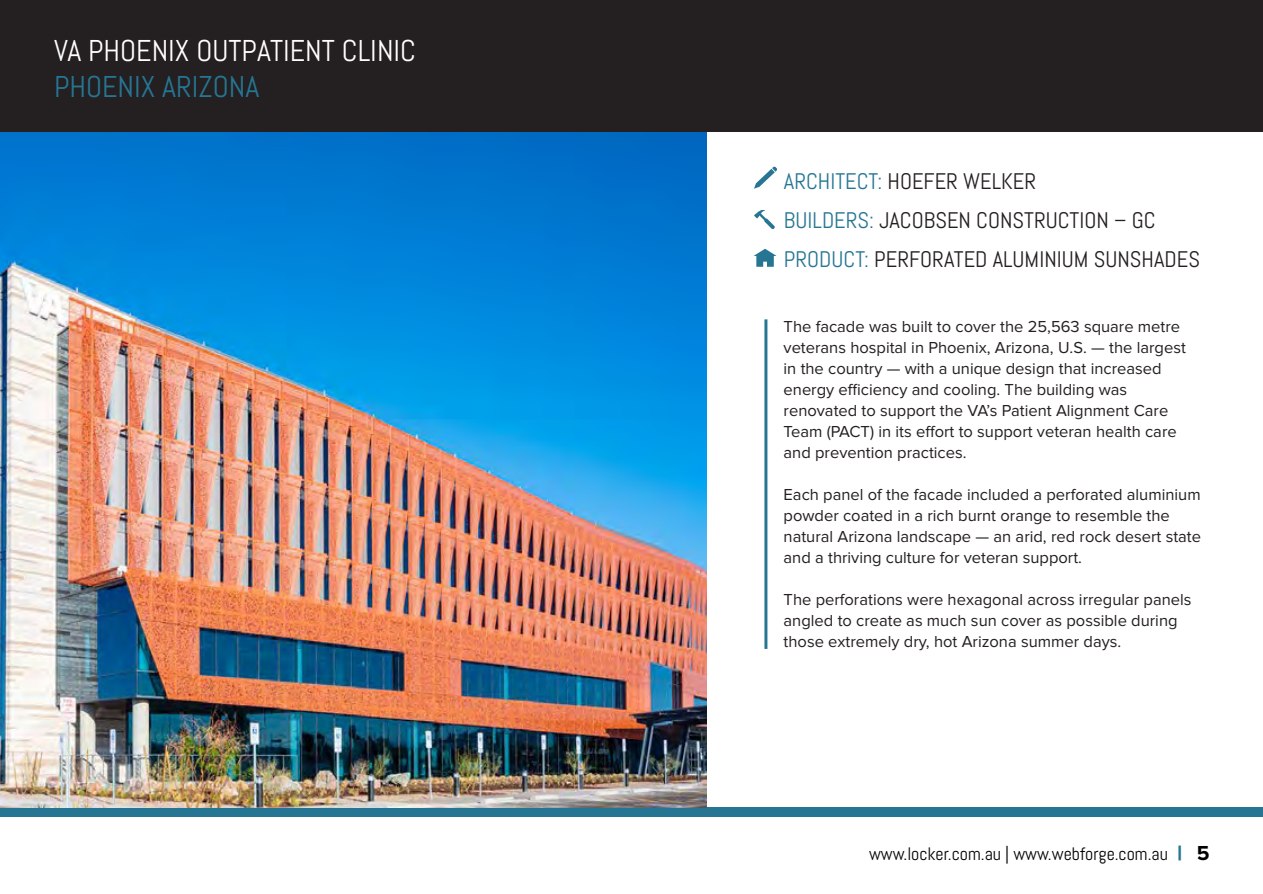
<style>
.page{position:relative;width:1263px;height:894px;background:#fff}
.page>*{position:absolute;margin:0;border:0;box-sizing:border-box;transform-origin:0 0}
.t1{font:30px "Abel";color:#fff}
.t2{font:30px "Abel";color:#267693}
.t3{font:22.5px/39px "Abel";color:#241f21}
.t4{font:18px "Abel";color:#000}
.t5{font:16.5px/21px "Proxima Nova";color:#241f21}
.s1{color:#267693}
.s2{font-family:"Proxima Nova";font-weight:900;font-size:21px;color:#267693}
.s3{font-family:"Proxima Nova";font-weight:700;font-size:21px}
</style>
<div class="page">
<div style="left:0;top:807px;width:1263px;height:9px;background:#267693"></div>
<img style="left:0;top:131px;width:706px;height:676px">
<svg style="left:754px;top:166px;width:23px;height:23px"></svg>
<svg style="left:754px;top:249px;width:22px;height:18px"></svg>
<hr style="left:764px;top:319px;width:3px;height:329px;background:#267693">
<div style="left:0;top:0;width:1263px;height:131px;background:#241f21"></div>
<svg style="left:754px;top:210px;width:21px;height:19px"></svg>
<h1 class="t1" style="left:54px;top:32px;width:363px">VA PHOENIX OUTPATIENT CLINIC</h1>
<h1 class="t2" style="left:54px;top:68px;width:207px">PHOENIX ARIZONA</h1>
<h2 class="t3" style="left:784px;top:161px;width:417px"><span class="s1">ARCHITECT:</span> HOEFER WELKER<br><span class="s1">BUILDERS:</span> JACOBSEN CONSTRUCTION – GC<br><span class="s1">PRODUCT:</span> PERFORATED ALUMINIUM SUNSHADES</h2>
<p class="t5" style="left:783px;top:317px;width:404px">The facade was built to cover the 25,563 square metre veterans hospital in Phoenix, Arizona, U.S. — the largest in the country — with a unique design that increased energy efficiency and cooling. The building was renovated to support the VA’s Patient Alignment Care Team (PACT) in its effort to support veteran health care and prevention practices.</p>
<p class="t5" style="left:783px;top:485px;width:419px">Each panel of the facade included a perforated aluminium powder coated in a rich burnt orange to resemble the natural Arizona landscape — an arid, red rock desert state and a thriving culture for veteran support.</p>
<p class="t5" style="left:783px;top:590px;width:409px">The perforations were hexagonal across irregular panels angled to create as much sun cover as possible during those extremely dry, hot Arizona summer days.</p>
<p class="t4" style="left:869px;top:842px;width:342px">www.locker.com.au | www.webforge.com.au <span class="s2">|</span> <span class="s3">5</span></p>
</div>
